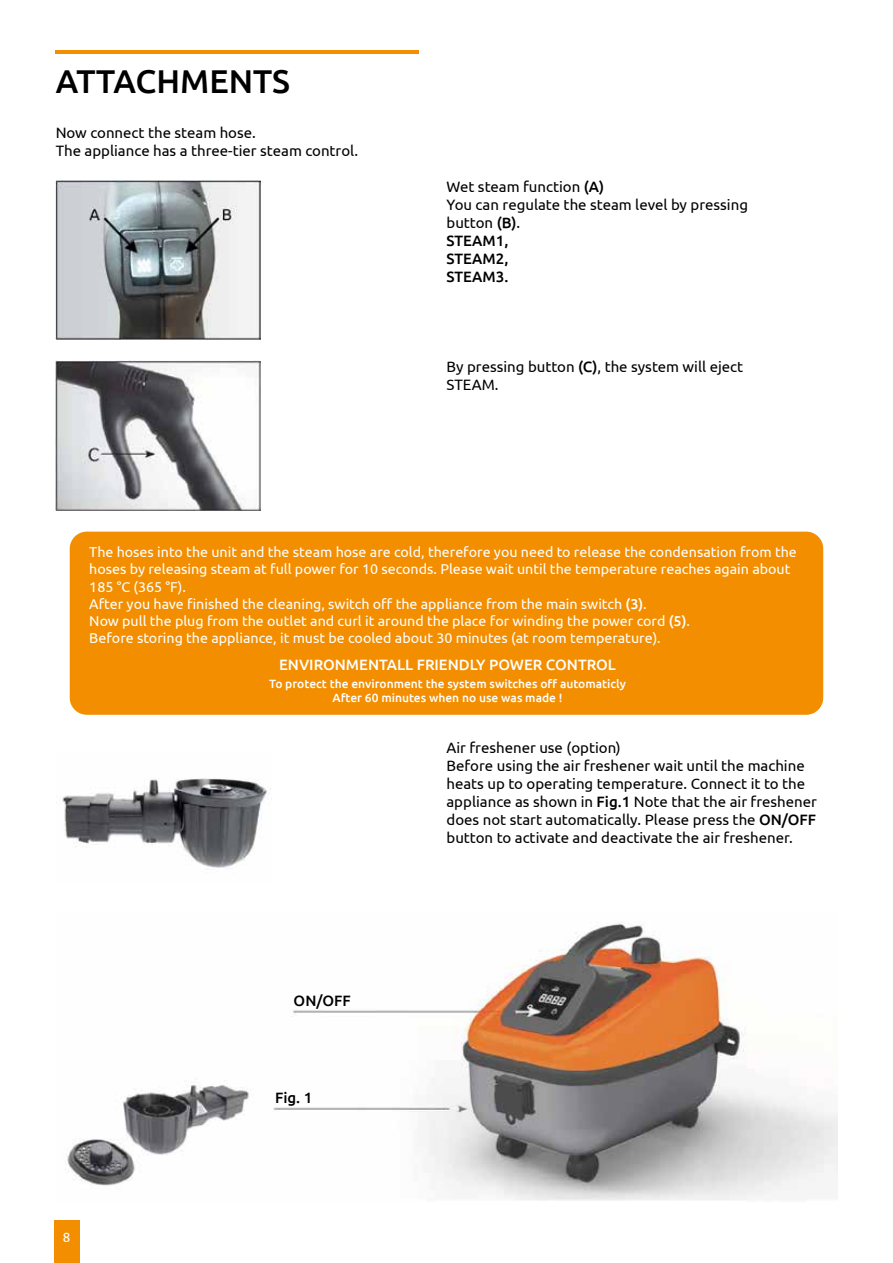
<style>
.page{position:relative;width:893px;height:1263px;background:#fff}
.page>*{position:absolute;margin:0;border:0;box-sizing:border-box;transform-origin:0 0}
.t1{font:500 33px "Ubuntu";color:#000}
.t2{font:15px/18px "Ubuntu";color:#000}
.t3{font:500 15px "Ubuntu";color:#fff}
.t4{font:500 15px "Ubuntu";color:#000}
.t5{font:14.25px/17.1px "Ubuntu";color:#fff}
.t6{font:13.5px "Ubuntu";color:#fff}
.t7{font:500 12px/14.4px "Ubuntu";color:#fff;text-align:center}
.s1{font-weight:500}
</style>
<div class="page">
<div style="left:54px;top:1220px;width:26px;height:43px;background:#f28e00"></div>
<div style="left:70px;top:532px;width:753px;height:183px;background:#f28e00;border-radius:17px"></div>
<img style="left:56px;top:360px;width:205px;height:151px">
<img style="left:56px;top:180px;width:204px;height:159px">
<img style="left:62px;top:778px;width:209px;height:90px">
<img style="left:66px;top:922px;width:772px;height:278px">
<hr style="left:55px;top:51px;width:364px;height:3px;background:#f28e00">
<h1 class="t1" style="left:56px;top:60px;width:236px">ATTACHMENTS</h1>
<p class="t2" style="left:56px;top:123px;width:304px">Now connect the steam hose.<br>The appliance has a three-tier steam control.</p>
<p class="t2" style="left:446px;top:177px;width:303px">Wet steam function <span class="s1">(A)<br></span>You can regulate the steam level by pressing button <span class="s1">(B)</span>.<br><span class="s1">STEAM1,<br>STEAM2,<br>STEAM3.</span></p>
<p class="t2" style="left:446px;top:357px;width:298px">By pressing button <span class="s1">(C)</span>, the system will eject<br>STEAM.</p>
<p class="t5" style="left:89px;top:543px;width:709px">The hoses into the unit and the steam hose are cold, therefore you need to release the condensation from the hoses by releasing steam at full power for 10 seconds. Please wait until the temperature reaches again about 185 °C (365 °F).<br>After you have finished the cleaning, switch off the appliance from the main switch <span class="s1">(3)</span>.<br>Now pull the plug from the outlet and curl it around the place for winding the power cord <span class="s1">(5)</span>.<br>Before storing the appliance, it must be cooled about 30 minutes (at room temperature).</p>
<p class="t3" style="left:279px;top:655px;width:338px">ENVIRONMENTALL FRIENDLY POWER CONTROL</p>
<p class="t7" style="left:269px;top:676px;width:358px">To protect the environment the system switches off automaticly<br>After 60 minutes when no use was made !</p>
<p class="t6" style="left:63px;top:1229px;width:9px">8</p>
<p class="t4" style="left:294px;top:991px;width:58px">ON/OFF</p>
<p class="t4" style="left:275px;top:1088px;width:39px">Fig. 1</p>
<p class="t2" style="left:446px;top:738px;width:372px">Air freshener use (option)<br>Before using the air freshener wait until the machine heats up to operating temperature. Connect it to the appliance as shown in <span class="s1">Fig.1</span> Note that the air freshener does not start automatically. Please press the <span class="s1">ON/OFF </span>button to activate and deactivate the air freshener.</p>
</div>
